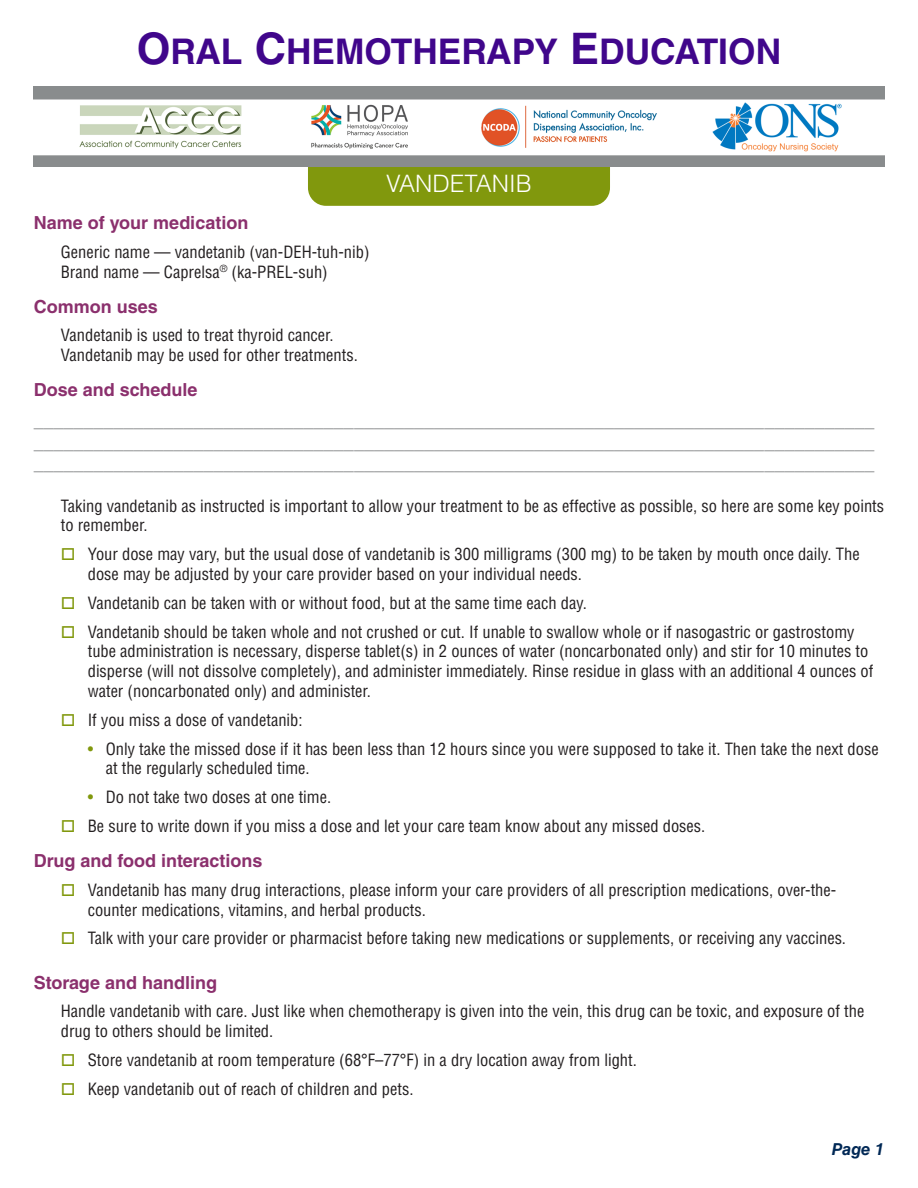
<style>
.page{position:relative;width:918px;height:1188px;background:#fff}
.page>*{position:absolute;margin:0;border:0;box-sizing:border-box;transform-origin:0 0}
.t1{font:700 35.4px "Helvetica LT Std";color:#40068b}
.drug_name{font:300 24px "Helvetica LT Std";color:#fff}
.t2{font:700 18px "Helvetica LT Std";color:#8a8b8d}
.subhead{font:700 18px "Helvetica LT Std";color:#8b306d}
.text{font:condensed 16.5px/19.8px "Helvetica LT Std";color:#231f20}
.table_bullet_point{font:condensed 16.5px/19.8px "Helvetica LT Std";color:#231f20}
.t3{font:italic 700 16.5px "Helvetica LT Std";color:#002855}
.s1{font-size:43.5px}
.s2{color:#81980d}
</style>
<div class="page">
<div style="left:308px;top:139px;width:302px;height:67px;background:#81980d;border-radius:18px"></div>
<img style="left:34px;top:87px;width:850px;height:80px">
<p class="t1" style="left:137px;top:30px;width:646px"><span class="s1">O</span>RAL <span class="s1">C</span>HEMOTHERAPY <span class="s1">E</span>DUCATION</p>
<p class="drug_name" style="left:386px;top:169px;width:147px">VANDETANIB</p>
<p class="subhead" style="left:34px;top:212px;width:216px">Name of your medication</p>
<p class="text" style="left:61px;top:242px;width:310px">Generic name — vandetanib (van-DEH-tuh-nib)</p>
<p class="text" style="left:61px;top:262px;width:269px">Brand name — Caprelsa<sup>®</sup> (ka-PREL-suh)</p>
<p class="subhead" style="left:34px;top:295px;width:126px">Common uses</p>
<p class="text" style="left:61px;top:325px;width:299px">Vandetanib is used to treat thyroid cancer.<br>Vandetanib may be used for other treatments.</p>
<p class="subhead" style="left:34px;top:379px;width:165px">Dose and schedule</p>
<p class="t2" style="left:34px;top:410px;width:842px">____________________________________________________________________________________</p>
<p class="t2" style="left:34px;top:431px;width:842px">____________________________________________________________________________________</p>
<p class="t2" style="left:34px;top:453px;width:842px">____________________________________________________________________________________</p>
<p class="text" style="left:61px;top:496px;width:825px">Taking vandetanib as instructed is important to allow your treatment to be as effective as possible, so here are some key points to remember.</p>
<p class="text" style="left:88px;top:544px;width:773px;text-indent:-27px"><span class="s2">□</span> Your dose may vary, but the usual dose of vandetanib is 300 milligrams (300 mg) to be taken by mouth once daily. The dose may be adjusted by your care provider based on your individual needs.</p>
<p class="text" style="left:61px;top:593px;width:528px"><span class="s2">□</span> Vandetanib can be taken with or without food, but at the same time each day.</p>
<p class="text" style="left:88px;top:622px;width:787px;text-indent:-27px"><span class="s2">□</span> Vandetanib should be taken whole and not crushed or cut. If unable to swallow whole or if nasogastric or gastrostomy tube administration is necessary, disperse tablet(s) in 2 ounces of water (noncarbonated only) and stir for 10 minutes to disperse (will not dissolve completely), and administer immediately. Rinse residue in glass with an additional 4 ounces of water (noncarbonated only) and administer.</p>
<p class="text" style="left:61px;top:710px;width:243px"><span class="s2">□</span> If you miss a dose of vandetanib:</p>
<p class="table_bullet_point" style="left:106px;top:739px;width:774px;text-indent:-18px"><span class="s2">•</span> Only take the missed dose if it has been less than 12 hours since you were supposed to take it. Then take the next dose at the regularly scheduled time.</p>
<p class="table_bullet_point" style="left:88px;top:787px;width:245px"><span class="s2">•</span> Do not take two doses at one time.</p>
<p class="text" style="left:61px;top:816px;width:646px"><span class="s2">□</span> Be sure to write down if you miss a dose and let your care team know about any missed doses.</p>
<p class="subhead" style="left:34px;top:850px;width:230px">Drug and food interactions</p>
<p class="text" style="left:88px;top:880px;width:750px;text-indent:-27px"><span class="s2">□</span> Vandetanib has many drug interactions, please inform your care providers of all prescription medications, over-the&shy;counter medications, vitamins, and herbal products.</p>
<p class="text" style="left:61px;top:928px;width:787px"><span class="s2">□</span> Talk with your care provider or pharmacist before taking new medications or supplements, or receiving any vaccines.</p>
<p class="subhead" style="left:34px;top:971px;width:185px">Storage and handling</p>
<p class="text" style="left:61px;top:1001px;width:805px">Handle vandetanib with care. Just like when chemotherapy is given into the vein, this drug can be toxic, and exposure of the drug to others should be limited.</p>
<p class="text" style="left:61px;top:1050px;width:578px"><span class="s2">□</span> Store vandetanib at room temperature (68°F–77°F) in a dry location away from light.</p>
<p class="text" style="left:61px;top:1079px;width:354px"><span class="s2">□</span> Keep vandetanib out of reach of children and pets.</p>
<p class="t3" style="left:832px;top:1139px;width:54px">Page 1</p>
</div>
